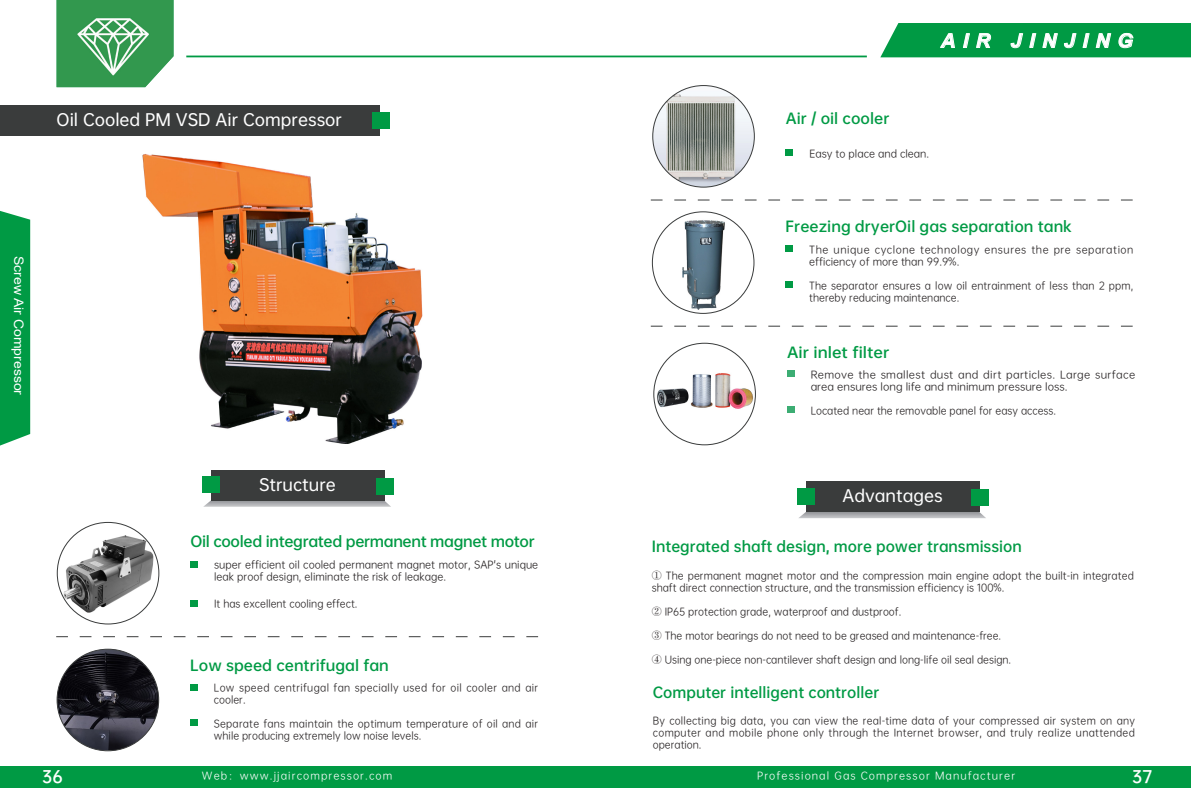
<style>
.page{position:relative;width:1191px;height:808px;background:#fff}
.page>*{position:absolute;margin:0;border:0;box-sizing:border-box;transform-origin:0 0}
.t1{font:italic 700 19.2px "Arial";letter-spacing:.37em;color:#fff;scale:1.04 1}
.标题和目录{font:16px "OPPO Sans M";color:#fff}
.t2{font:16px "OPPO Sans B";color:#fff}
.t3{font:14px "OPPO Sans B";color:#009a44}
.t4{font:14px "OPPO Sans B";letter-spacing:-.025em;color:#009a44}
.t5{font:14px "OPPO Sans B";color:#009a44;scale:1.07 1}
.t6{font:13.1px "Arial";color:#fff;scale:1.07 1}
.t7{font:10px/12px "OPPO Sans R";color:#231f20}
.t8{font:10px/12px "OPPO Sans R";letter-spacing:.025em;color:#231f20;scale:1.07 1}
.t9{font:10px/12px "OPPO Sans R";letter-spacing:.02em;color:#231f20}
.t10{font:10px/12px "OPPO Sans R";letter-spacing:.05em;color:#231f20}
.t11{font:10px "OPPO Sans R";letter-spacing:.1em;color:#fff;scale:1.04 1}
.t12{font:10px/12px "OPPO Sans R";letter-spacing:.035em;color:#231f20}
.s1{font-family:"Adobe Song Std";font-weight:300}
</style>
<div class="page">
<img style="left:57px;top:0;width:116px;height:87px">
<hr style="left:186px;top:56px;width:681px;height:1px;background:#009a44">
<div style="left:0;top:766px;width:1191px;height:21px;background:#009a44"></div>
<svg style="left:880px;top:23px;width:311px;height:34px;background:#15a254"></svg>
<div style="left:0;top:211px;width:30px;height:235px;background:#009a44"></div>
<img style="left:142px;top:154px;width:281px;height:290px">
<div style="left:0;top:105px;width:380px;height:30px;background:#3a3c3c"></div>
<div style="left:372px;top:112px;width:17px;height:16px;background:#009a44"></div>
<svg style="left:203px;top:500px;width:188px;height:7px"></svg>
<div style="left:211px;top:470px;width:173px;height:30px;background:#3a3c3c"></div>
<div style="left:376px;top:478px;width:17px;height:16px;background:#009a44"></div>
<div style="left:202px;top:476px;width:17px;height:17px;background:#009a44"></div>
<div style="left:191px;top:561px;width:7px;height:7px;background:#009a44"></div>
<img style="left:63px;top:535px;width:90px;height:78px">
<div style="left:190px;top:684px;width:7px;height:7px;background:#009a44"></div>
<img style="left:57px;top:649px;width:102px;height:101px">
<svg style="left:56px;top:636px;width:482px;height:1px"></svg>
<div style="left:786px;top:149px;width:7px;height:7px;background:#009a44"></div>
<div style="left:785px;top:245px;width:8px;height:7px;background:#009a44"></div>
<img style="left:657px;top:212px;width:97px;height:101px">
<svg style="left:651px;top:200px;width:481px;height:1px"></svg>
<svg style="left:651px;top:326px;width:481px;height:1px"></svg>
<img style="left:653px;top:86px;width:101px;height:101px">
<div style="left:787px;top:370px;width:7px;height:7px;background:#3cad73"></div>
<img style="left:654px;top:355px;width:100px;height:73px">
<div style="left:191px;top:600px;width:7px;height:7px;background:#009a44"></div>
<div style="left:190px;top:719px;width:7px;height:7px;background:#009a44"></div>
<div style="left:785px;top:281px;width:8px;height:7px;background:#009a44"></div>
<div style="left:787px;top:406px;width:7px;height:7px;background:#3cad73"></div>
<svg style="left:799px;top:512px;width:187px;height:6px"></svg>
<div style="left:806px;top:482px;width:173px;height:30px;background:#3a3c3c"></div>
<div style="left:971px;top:489px;width:17px;height:17px;background:#009a44"></div>
<div style="left:797px;top:488px;width:17px;height:16px;background:#009a44"></div>
<h1 class="t1" style="left:941px;top:28px;width:186px">AIR JINJING</h1>
<p class="标题和目录" style="left:57px;top:106px;width:287px">Oil Cooled PM VSD Air Compressor</p>
<p class="t3" style="left:785px;top:106px;width:105px">Air / oil cooler</p>
<p class="t7" style="left:809px;top:147px;width:121px">Easy to place and clean.</p>
<p class="t6" style="left:28px;top:256px;width:132px;rotate:90deg">Screw Air Compressor</p>
<p class="t3" style="left:785px;top:215px;width:288px">Freezing dryerOil gas separation tank</p>
<p class="t10" style="left:809px;top:243px;width:326px">The unique cyclone technology ensures the pre separation efficiency of more than 99.9%.</p>
<p class="t7" style="left:809px;top:279px;width:325px">The separator ensures a low oil entrainment of less than 2 ppm, thereby reducing maintenance.</p>
<p class="t5" style="left:787px;top:341px;width:97px">Air inlet filter</p>
<p class="t8" style="left:810px;top:368px;width:305px">Remove the smallest dust and dirt particles. Large surface area ensures long life and minimum pressure loss.</p>
<p class="t7" style="left:810px;top:404px;width:247px">Located near the removable panel for easy access.</p>
<p class="标题和目录" style="left:259px;top:471px;width:78px">Structure</p>
<p class="t4" style="left:190px;top:529px;width:346px">Oil cooled integrated permanent magnet motor</p>
<p class="t7" style="left:214px;top:557px;width:326px">super efficient oil cooled permanent magnet motor, SAP's unique leak proof design, eliminate the risk of leakage.</p>
<p class="t7" style="left:214px;top:597px;width:145px">It has excellent cooling effect.</p>
<p class="t3" style="left:190px;top:653px;width:200px">Low speed centrifugal fan</p>
<p class="t12" style="left:214px;top:681px;width:326px">Low speed centrifugal fan specially used for oil cooler and air cooler.</p>
<p class="t9" style="left:214px;top:717px;width:326px">Separate fans maintain the optimum temperature of oil and air while producing extremely low noise levels.</p>
<p class="标题和目录" style="left:842px;top:483px;width:102px">Advantages</p>
<p class="t3" style="left:652px;top:534px;width:371px">Integrated shaft design, more power transmission</p>
<p class="t7" style="left:652px;top:569px;width:483px"><span class="s1">①</span> The permanent magnet motor and the compression main engine adopt the built-in integrated shaft direct connection structure, and the transmission efficiency is 100%.</p>
<p class="t7" style="left:652px;top:605px;width:251px"><span class="s1">②</span> IP65 protection grade, waterproof and dustproof.</p>
<p class="t7" style="left:652px;top:629px;width:351px"><span class="s1">③</span> The motor bearings do not need to be greased and maintenance-free.</p>
<p class="t7" style="left:652px;top:653px;width:361px"><span class="s1">④</span> Using one-piece non-cantilever shaft design and long-life oil seal design.</p>
<p class="t3" style="left:653px;top:680px;width:228px">Computer intelligent controller</p>
<p class="t7" style="left:653px;top:714px;width:483px;text-align:justify">By collecting big data, you can view the real-time data of your compressed air system on any computer and mobile phone only through the Internet browser, and truly realize unattended operation.</p>
<h2 class="t2" style="left:42px;top:762px;width:23px">36</h2>
<h2 class="t2" style="left:1131px;top:762px;width:23px">37</h2>
<p class="t11" style="left:202px;top:768px;width:184px">Web：www.jjaircompressor.com</p>
<p class="t11" style="left:757px;top:767px;width:250px">Professional Gas Compressor Manufacturer</p>
</div>
